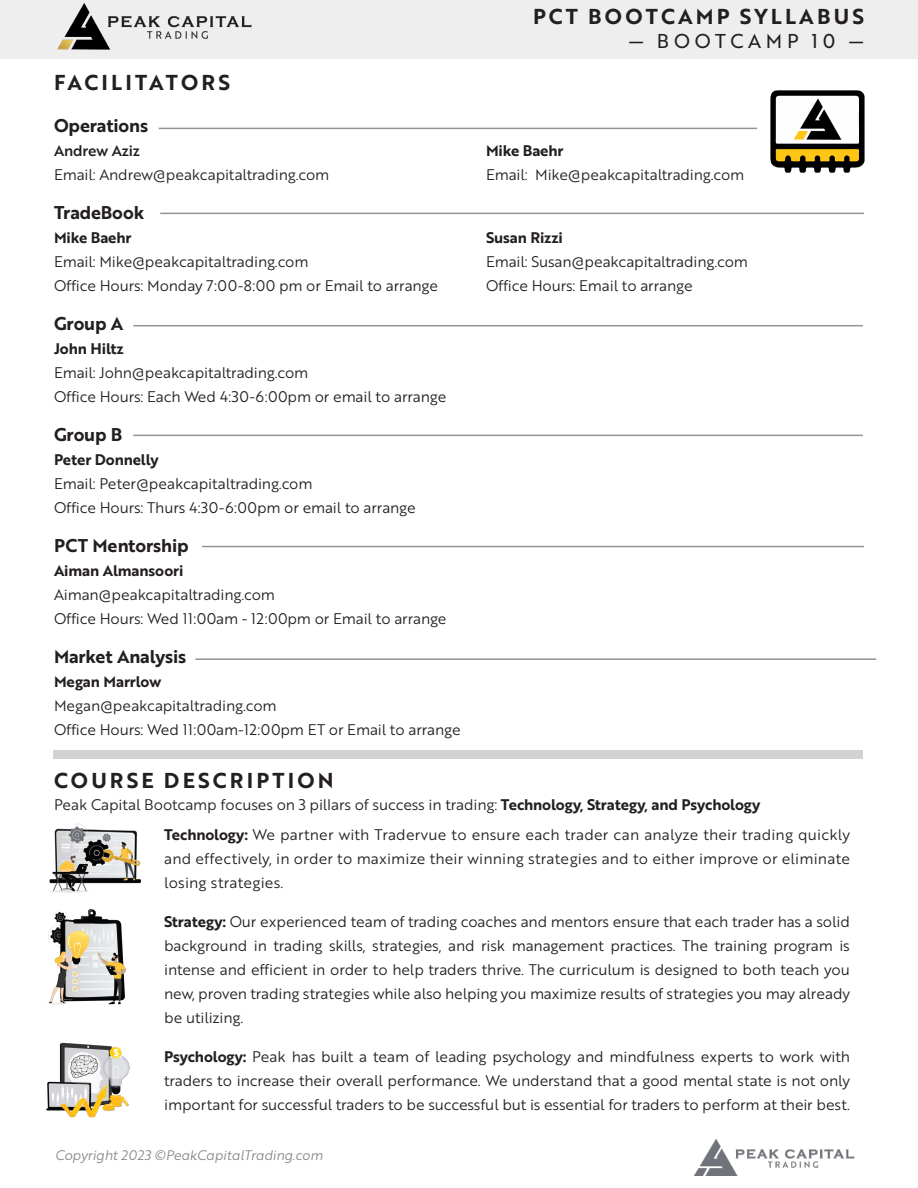
<style>
.page{position:relative;width:918px;height:1188px;background:#fff}
.page>*{position:absolute;margin:0;border:0;box-sizing:border-box;transform-origin:0 0}
.Paragraph_Style_2{font:21px "Brother 1816 Bold";letter-spacing:.15em;color:#231f20}
.t1{font:19.5px "Brother 1816 Regular";letter-spacing:.24em;color:#231f20}
.t2{font:18px "Brother 1816 Bold";letter-spacing:-.01em;color:#231f20}
.t3{font:15px/24px "Brother 1816 Book";letter-spacing:-.01em;color:#231f20;text-align:justify}
.t4{font:15px "Brother 1816 Bold";letter-spacing:-.01em;color:#231f20}
.t5{font:15px "Brother 1816 Medium";letter-spacing:-.01em;color:#231f20}
.t6{font:13.5px "Brother 1816 Book Italic";letter-spacing:-.01em;color:#87898c}
.s1{font-family:"Brother 1816 Bold"}
</style>
<div class="page">
<div style="left:0;top:0;width:918px;height:59px;background:#eeeeef"></div>
<img style="left:693px;top:1139px;width:162px;height:37px">
<hr style="left:159px;top:128px;width:598px;height:1px;background:#919396">
<hr style="left:160px;top:213px;width:704px;height:1px;background:#919396">
<hr style="left:133px;top:325px;width:730px;height:1px;background:#919396">
<hr style="left:133px;top:435px;width:730px;height:1px;background:#919396">
<hr style="left:202px;top:546px;width:662px;height:1px;background:#919396">
<div style="left:54px;top:751px;width:809px;height:8px;background:#d1d2d4"></div>
<img style="left:49px;top:823px;width:92px;height:70px">
<img style="left:47px;top:909px;width:79px;height:96px">
<img style="left:46px;top:1042px;width:84px;height:76px">
<img style="left:770px;top:90px;width:95px;height:83px">
<img style="left:57px;top:3px;width:195px;height:46px">
<hr style="left:195px;top:658px;width:681px;height:2px;background:#919396">
<p class="Paragraph_Style_2" style="left:533px;top:0;width:332px">PCT BOOTCAMP SYLLABUS</p>
<p class="t1" style="left:628px;top:26px;width:237px">— BOOTCAMP 10 —</p>
<p class="Paragraph_Style_2" style="left:54px;top:67px;width:178px">FACILITATORS</p>
<p class="t2" style="left:54px;top:112px;width:96px">Operations</p>
<p class="t5" style="left:54px;top:139px;width:88px">Andrew Aziz</p>
<p class="t4" style="left:486px;top:139px;width:79px">Mike Baehr</p>
<p class="t3" style="left:54px;top:162px;width:277px">Email: Andrew@peakcapitaltrading.com</p>
<p class="t3" style="left:486px;top:162px;width:260px">Email: Mike@peakcapitaltrading.com</p>
<p class="t2" style="left:54px;top:199px;width:92px">TradeBook</p>
<p class="t4" style="left:54px;top:226px;width:79px">Mike Baehr</p>
<p class="t4" style="left:486px;top:226px;width:78px">Susan Rizzi</p>
<p class="t3" style="left:54px;top:249px;width:256px">Email: Mike@peakcapitaltrading.com</p>
<p class="t3" style="left:486px;top:249px;width:264px">Email: Susan@peakcapitaltrading.com</p>
<p class="t3" style="left:54px;top:273px;width:386px">Office Hours: Monday 7:00-8:00 pm or Email to arrange</p>
<p class="t3" style="left:486px;top:273px;width:208px">Office Hours: Email to arrange</p>
<p class="t2" style="left:54px;top:310px;width:71px">Group A</p>
<p class="t4" style="left:54px;top:337px;width:71px">John Hiltz</p>
<p class="t3" style="left:54px;top:360px;width:256px">Email: John@peakcapitaltrading.com</p>
<p class="t3" style="left:54px;top:384px;width:394px">Office Hours: Each Wed 4:30-6:00pm or email to arrange</p>
<p class="t2" style="left:54px;top:421px;width:70px">Group B</p>
<p class="t4" style="left:54px;top:448px;width:106px">Peter Donnelly</p>
<p class="t3" style="left:54px;top:471px;width:260px">Email: Peter@peakcapitaltrading.com</p>
<p class="t3" style="left:54px;top:495px;width:363px">Office Hours: Thurs 4:30-6:00pm or email to arrange</p>
<p class="t2" style="left:54px;top:532px;width:136px">PCT Mentorship</p>
<p class="t4" style="left:54px;top:559px;width:131px">Aiman Almansoori</p>
<p class="t3" style="left:54px;top:582px;width:223px">Aiman@peakcapitaltrading.com</p>
<p class="t3" style="left:54px;top:606px;width:394px">Office Hours: Wed 11:00am - 12:00pm or Email to arrange</p>
<p class="t2" style="left:54px;top:643px;width:134px">Market Analysis</p>
<p class="t4" style="left:54px;top:670px;width:109px">Megan Marrlow</p>
<p class="t3" style="left:54px;top:693px;width:224px">Megan@peakcapitaltrading.com</p>
<p class="t3" style="left:54px;top:717px;width:408px">Office Hours: Wed 11:00am-12:00pm ET or Email to arrange</p>
<p class="Paragraph_Style_2" style="left:54px;top:764px;width:281px">COURSE DESCRIPTION</p>
<p class="t3" style="left:54px;top:792px;width:708px">Peak Capital Bootcamp focuses on 3 pillars of success in trading: <span class="s1">Technology, Strategy, and Psychology</span></p>
<p class="t3" style="left:164px;top:822px;width:687px"><span class="s1">Technology:</span> We partner with Tradervue to ensure each trader can analyze their trading quickly and effectively, in order to maximize their winning strategies and to either improve or eliminate losing strategies.</p>
<p class="t3" style="left:164px;top:909px;width:687px"><span class="s1">Strategy:</span> Our experienced team of trading coaches and mentors ensure that each trader has a solid background in trading skills, strategies, and risk management practices. The training program is intense and efficient in order to help traders thrive. The curriculum is designed to both teach you new, proven trading strategies while also helping you maximize results of strategies you may already be utilizing.</p>
<p class="t3" style="left:164px;top:1044px;width:687px"><span class="s1">Psychology:</span> Peak has built a team of leading psychology and mindfulness experts to work with traders to increase their overall performance. We understand that a good mental state is not only important for successful traders to be successful but is essential for traders to perform at their best.</p>
<p class="t6" style="left:55px;top:1145px;width:269px">Copyright 2023 ©PeakCapitalTrading.com</p>
</div>
